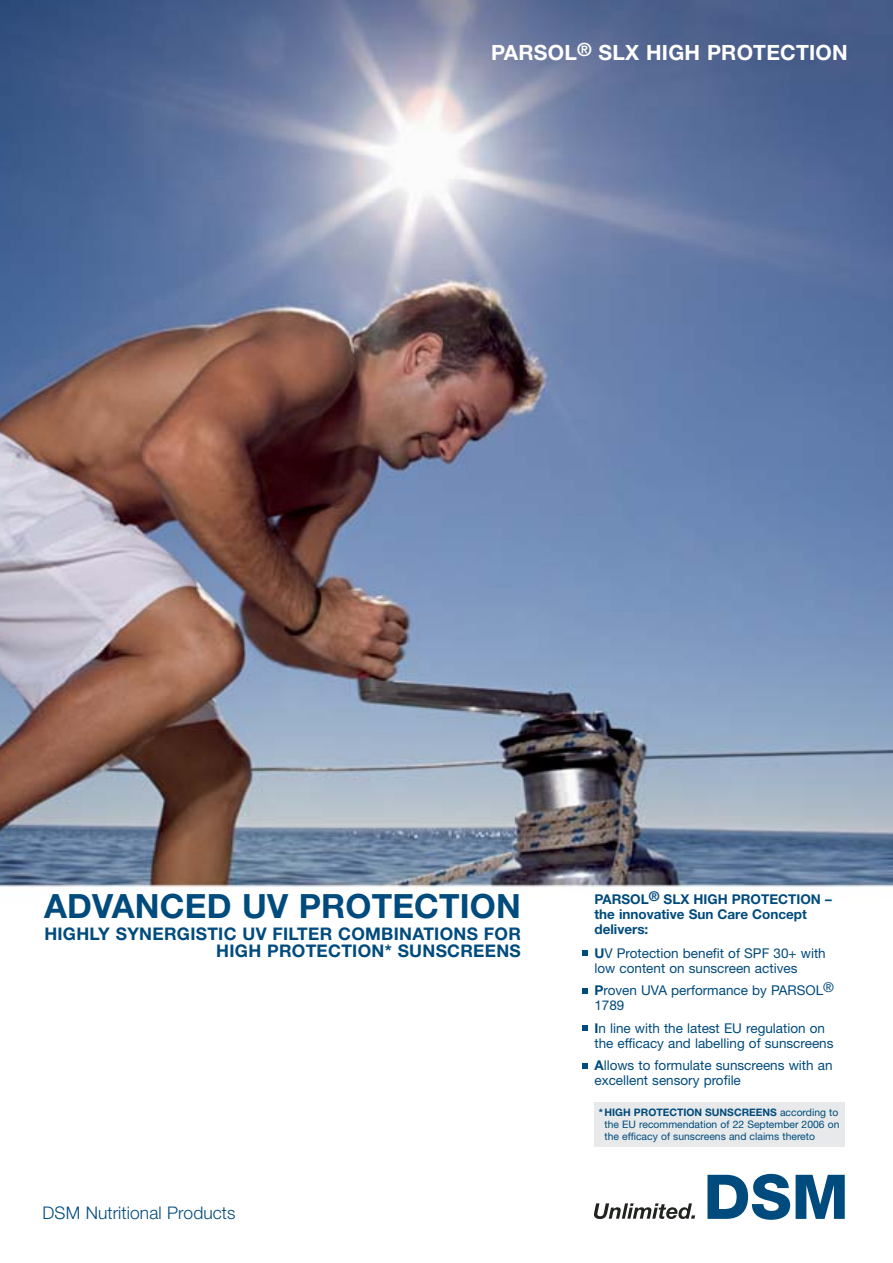
<style>
.page{position:relative;width:893px;height:1263px;background:#fff}
.page>*{position:absolute;margin:0;border:0;box-sizing:border-box;transform-origin:0 0}
.t1{font:700 33.45px "Helvetica Neue";letter-spacing:.005em;color:#004b7d}
.t2{font:700 21px "Helvetica Neue";letter-spacing:.01em;color:#fff}
.t3{font:700 17.4px/17.4px "Helvetica Neue";letter-spacing:.015em;color:#004b7d;text-align:right}
.t4{font:300 17.4px "Helvetica Neue";letter-spacing:.005em;color:#004b7d}
.t5{font:13.5px/15px "Helvetica Neue";color:#004b7d}
.t6{font:700 13.5px/15px "Helvetica Neue";color:#004b7d}
.t7{font:10.35px/12px "Helvetica Neue";color:#004b7d;text-align:justify}
.s1{font-weight:700}
</style>
<div class="page">
<img style="left:0;top:0;width:893px;height:1220px">
<p class="t2" style="left:491px;top:45px;width:358px">PARSOL<sup>®</sup> SLX HIGH PROTECTION</p>
<p class="t1" style="left:44px;top:894px;width:478px">ADVANCED UV PROTECTION</p>
<p class="t3" style="left:44px;top:926px;width:478px">HIGHLY SYNERGISTIC UV FILTER COMBINATIONS FOR<br>HIGH PROTECTION* SUNSCREENS</p>
<p class="t4" style="left:43px;top:1206px;width:194px">DSM Nutritional Products</p>
<p class="t6" style="left:594px;top:893px;width:239px">PARSOL® SLX HIGH PROTECTION – the innovative Sun Care Concept delivers:</p>
<p class="t5" style="left:594px;top:947px;width:233px"><span class="s1">U</span>V Protection benefit of SPF 30+ with low content on sunscreen actives</p>
<p class="t5" style="left:594px;top:984px;width:241px"><span class="s1">P</span>roven UVA performance by PARSOL®<br>1789</p>
<p class="t5" style="left:594px;top:1022px;width:241px"><span class="s1">I</span>n line with the latest EU regulation on the efficacy and labelling of sunscreens</p>
<p class="t5" style="left:594px;top:1059px;width:240px"><span class="s1">A</span>llows to formulate sunscreens with an excellent sensory profile</p>
<p class="t7" style="left:605px;top:1107px;width:236px;text-indent:-6px"><span class="s1">* HIGH PROTECTION SUNSCREENS</span> according to the EU recommendation of 22 September 2006 on the efficacy of sunscreens and claims thereto</p>
</div>
